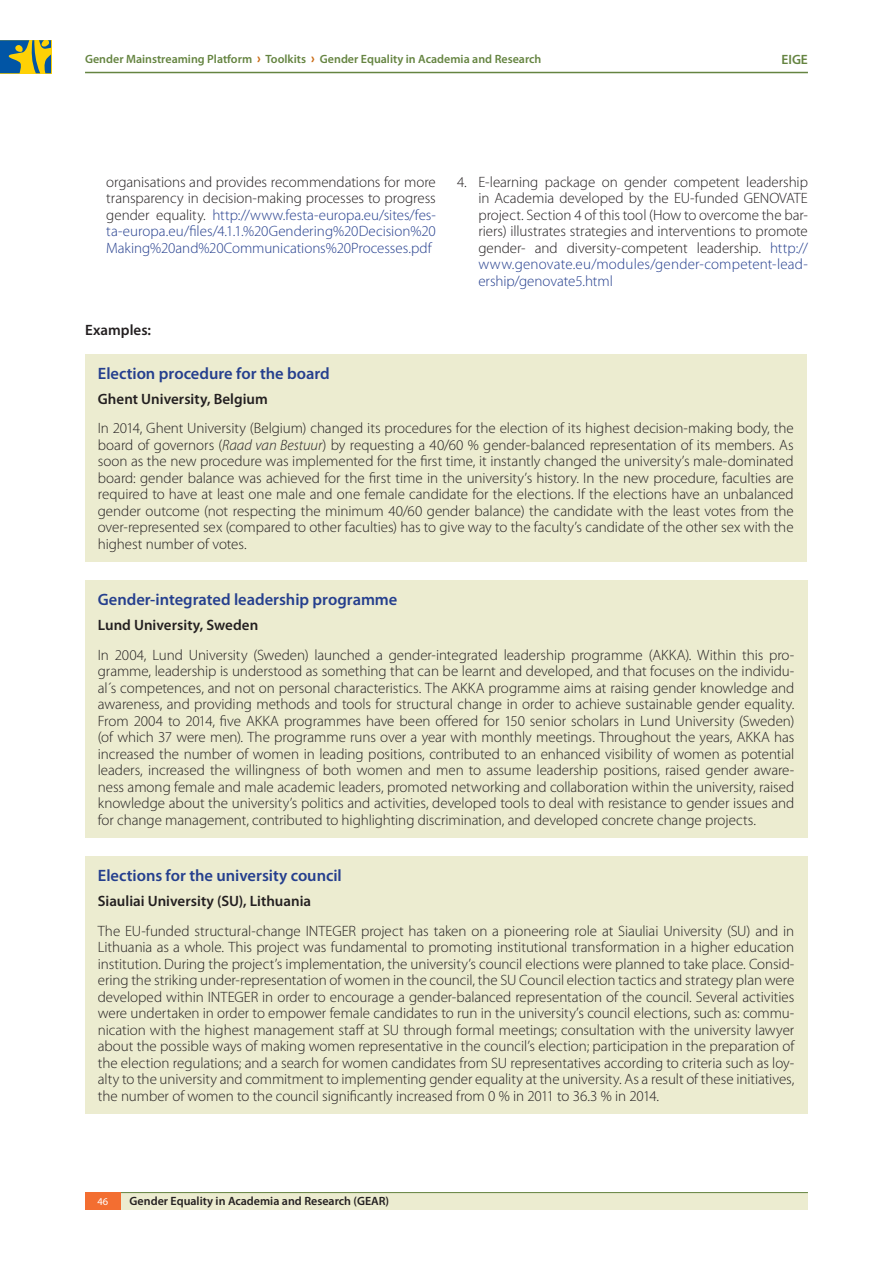
<style>
.page{position:relative;width:893px;height:1263px;background:#fff}
.page>*{position:absolute;margin:0;border:0;box-sizing:border-box;transform-origin:0 0}
.Box_title{font:600 16.5px "Myriad Pro";color:#253f8e}
.Body_text{font:300 15px/16.5px "Myriad Pro";letter-spacing:-.005em;color:#231f20;text-align:justify}
.text_bullet_1{font:300 15px/16.5px "Myriad Pro";letter-spacing:.005em;color:#231f20;text-align:justify}
.text_bullet_1-2{font:300 15px/16.5px "Myriad Pro";letter-spacing:-.005em;color:#253f8e;text-align:justify}
.Box_subtitle{font:600 15px "Myriad Pro";color:#231f20}
.Body_text-2{font:600 15px "Myriad Pro";color:#231f20}
.t1{font:600 13.5px "Myriad Pro";color:#658441}
.t2{font:600 12px "Myriad Pro";color:#658441}
.t3{font:600 12px "Myriad Pro";color:#231f20}
.t4{font:10.5px "Myriad Pro";color:#fff}
.s1{font-weight:900;font-size:14.1px;color:#ca6c17}
.s2{color:#231f20}
.s3{color:#253f8e}
.s4{font-style:italic}
</style>
<div class="page">
<hr style="left:85px;top:72px;width:723px;height:1px;background:#658441">
<svg style="left:0;top:40px;width:51px;height:33px;background:#778e5a"></svg>
<div style="left:113px;top:1192px;width:695px;height:18px;background:#ececd0"></div>
<hr style="left:120px;top:1192px;width:688px;height:1px;background:#658441">
<div style="left:85px;top:1192px;width:36px;height:18px;background:#f36e31"></div>
<div style="left:85px;top:354px;width:721px;height:207px;background:#ececd0"></div>
<div style="left:85px;top:580px;width:722px;height:257px;background:#ececd0"></div>
<div style="left:85px;top:856px;width:722px;height:257px;background:#ececd0"></div>
<p class="t2" style="left:85px;top:52px;width:458px">Gender Mainstreaming Platform <span class="s1">›</span> Toolkits <span class="s1">›</span> Gender Equality in Academia and Research</p>
<p class="t1" style="left:781px;top:52px;width:28px">EIGE</p>
<p class="text_bullet_1-2" style="left:106px;top:174px;width:331px"><span class="s2">organisations and provides recommendations for more transparency in decision-making processes to progress gender equality.</span> http://www.festa-europa.eu/sites/fes&shy;ta-europa.eu/files/4.1.1.%20Gendering%20Decision%20<br>Making%20and%20Communications%20Processes.pdf</p>
<p class="text_bullet_1" style="left:478px;top:174px;width:331px;text-indent:-21px">4. E-learning package on gender competent leadership in Academia developed by the EU-funded GENOVATE project. Section 4 of this tool (How to overcome the bar&shy;riers) illustrates strategies and interventions to promote gender- and diversity-competent leadership. <span class="s3">http:// www.genovate.eu/modules/gender-competent-lead&shy;ership/genovate5.html</span></p>
<p class="Body_text-2" style="left:85px;top:322px;width:68px">Examples:</p>
<p class="Box_title" style="left:98px;top:364px;width:234px">Election procedure for the board</p>
<p class="Box_subtitle" style="left:98px;top:391px;width:172px">Ghent University, Belgium</p>
<p class="Body_text" style="left:98px;top:420px;width:697px">In 2014, Ghent University (Belgium) changed its procedures for the election of its highest decision-making body, the board of governors (<span class="s4">Raad van Bestuur</span>) by requesting a 40/60 % gender-balanced representation of its members. As soon as the new procedure was implemented for the first time, it instantly changed the university’s male-dominated board: gender balance was achieved for the first time in the university’s history. In the new procedure, faculties are required to have at least one male and one female candidate for the elections. If the elections have an unbalanced gender outcome (not respecting the minimum 40/60 gender balance) the candidate with the least votes from the over-represented sex (compared to other faculties) has to give way to the faculty’s candidate of the other sex with the highest number of votes.</p>
<p class="Box_title" style="left:98px;top:591px;width:301px">Gender-integrated leadership programme</p>
<p class="Box_subtitle" style="left:98px;top:617px;width:162px">Lund University, Sweden</p>
<p class="Body_text" style="left:98px;top:647px;width:698px">In 2004, Lund University (Sweden) launched a gender-integrated leadership programme (AKKA). Within this pro&shy;gramme, leadership is understood as something that can be learnt and developed, and that focuses on the individu&shy;al´s competences, and not on personal characteristics. The AKKA programme aims at raising gender knowledge and awareness, and providing methods and tools for structural change in order to achieve sustainable gender equality.<br>From 2004 to 2014, five AKKA programmes have been offered for 150 senior scholars in Lund University (Sweden) (of which 37 were men). The programme runs over a year with monthly meetings. Throughout the years, AKKA has increased the number of women in leading positions, contributed to an enhanced visibility of women as potential leaders, increased the willingness of both women and men to assume leadership positions, raised gender aware&shy;ness among female and male academic leaders, promoted networking and collaboration within the university, raised knowledge about the university’s politics and activities, developed tools to deal with resistance to gender issues and for change management, contributed to highlighting discrimination, and developed concrete change projects.</p>
<p class="Box_title" style="left:98px;top:867px;width:245px">Elections for the university council</p>
<p class="Box_subtitle" style="left:98px;top:893px;width:215px">Siauliai University (SU), Lithuania</p>
<p class="Body_text" style="left:98px;top:923px;width:698px">The EU-funded structural-change INTEGER project has taken on a pioneering role at Siauliai University (SU) and in Lithuania as a whole. This project was fundamental to promoting institutional transformation in a higher education institution. During the project’s implementation, the university’s council elections were planned to take place. Consid&shy;ering the striking under-representation of women in the council, the SU Council election tactics and strategy plan were developed within INTEGER in order to encourage a gender-balanced representation of the council. Several activities were undertaken in order to empower female candidates to run in the university’s council elections, such as: commu&shy;nication with the highest management staff at SU through formal meetings; consultation with the university lawyer about the possible ways of making women representative in the council’s election; participation in the preparation of the election regulations; and a search for women candidates from SU representatives according to criteria such as loy&shy;alty to the university and commitment to implementing gender equality at the university. As a result of these initiatives, the number of women to the council significantly increased from 0 % in 2011 to 36.3 % in 2014.</p>
<p class="t4" style="left:97px;top:1195px;width:12px">46</p>
<p class="t3" style="left:130px;top:1194px;width:261px">Gender Equality in Academia and Research (GEAR)</p>
</div>
